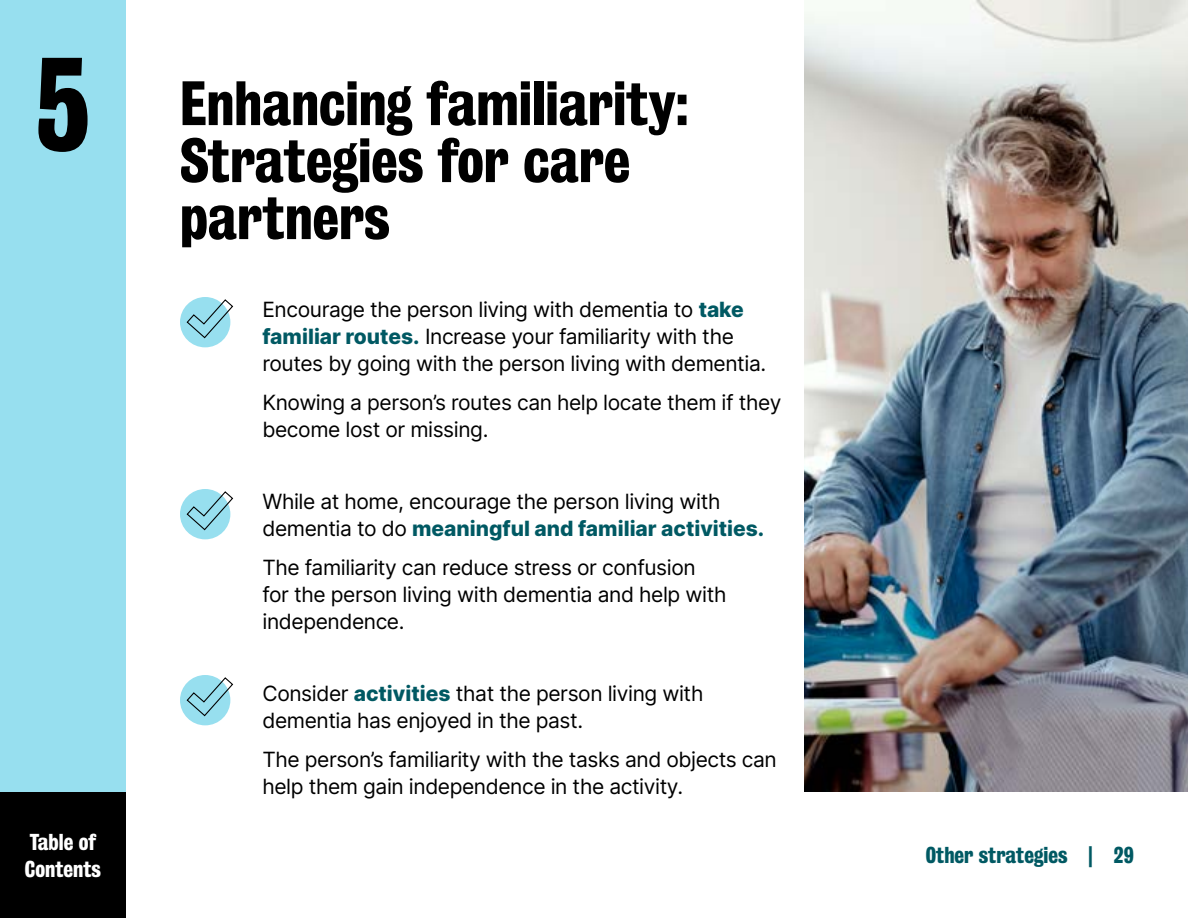
<style>
.page{position:relative;width:1188px;height:918px;background:#fff}
.page>*{position:absolute;margin:0;border:0;box-sizing:border-box;transform-origin:0 0}
.H3-Headline{font:700 57px/57px "Bureau Grot Cond";color:#000}
.P3-Body_copy{font:21px/27px "Inter";letter-spacing:-.02em;color:#000}
.t1{font:700 21px "Bureau Grot Cond";color:#005963}
.Hyperlink-BackToContent{font:700 21px/27px "Bureau Grot Cond";color:#fff}
.s1{font-size:120px}
.s2{font-weight:800;color:#005963}
</style>
<div class="page">
<div style="left:0;top:0;width:126px;height:918px;background:#97dfef"></div>
<div style="left:180px;top:297px;width:50px;height:50px;background:#97dfef;border-radius:50%"></div>
<svg style="left:186px;top:298px;width:48px;height:41px"></svg>
<div style="left:180px;top:489px;width:50px;height:50px;background:#97dfef;border-radius:50%"></div>
<svg style="left:186px;top:490px;width:48px;height:41px"></svg>
<div style="left:180px;top:675px;width:50px;height:50px;background:#97dfef;border-radius:50%"></div>
<svg style="left:186px;top:676px;width:48px;height:41px"></svg>
<img style="left:804px;top:0;width:384px;height:792px">
<div style="left:0;top:792px;width:126px;height:126px;background:#000"></div>
<h3 class="H3-Headline" style="left:180px;top:76px;width:510px;text-indent:-145px"><span class="s1">5</span> Enhancing familiarity:<br>Strategies for care partners</h3>
<p class="P3-Body_copy" style="left:262px;top:296px;width:505px">Encourage the person living with dementia to <span class="s2">take familiar routes.</span> Increase your familiarity with the routes by going with the person living with dementia.</p>
<p class="P3-Body_copy" style="left:262px;top:389px;width:520px">Knowing a person’s routes can help locate them if they become lost or missing.</p>
<p class="P3-Body_copy" style="left:262px;top:488px;width:503px">While at home, encourage the person living with dementia to do <span class="s2">meaningful and familiar activities.</span></p>
<p class="P3-Body_copy" style="left:262px;top:554px;width:466px">The familiarity can reduce stress or confusion for the person living with dementia and help with independence.</p>
<p class="Hyperlink-BackToContent" style="left:25px;top:829px;width:78px">Table of<br>Contents</p>
<p class="P3-Body_copy" style="left:262px;top:680px;width:442px">Consider <span class="s2">activities</span> that the person living with dementia has enjoyed in the past.</p>
<p class="P3-Body_copy" style="left:262px;top:746px;width:516px">The person’s familiarity with the tasks and objects can help them gain independence in the activity.</p>
<p class="t1" style="left:926px;top:843px;width:210px">Other strategies | 29</p>
</div>
